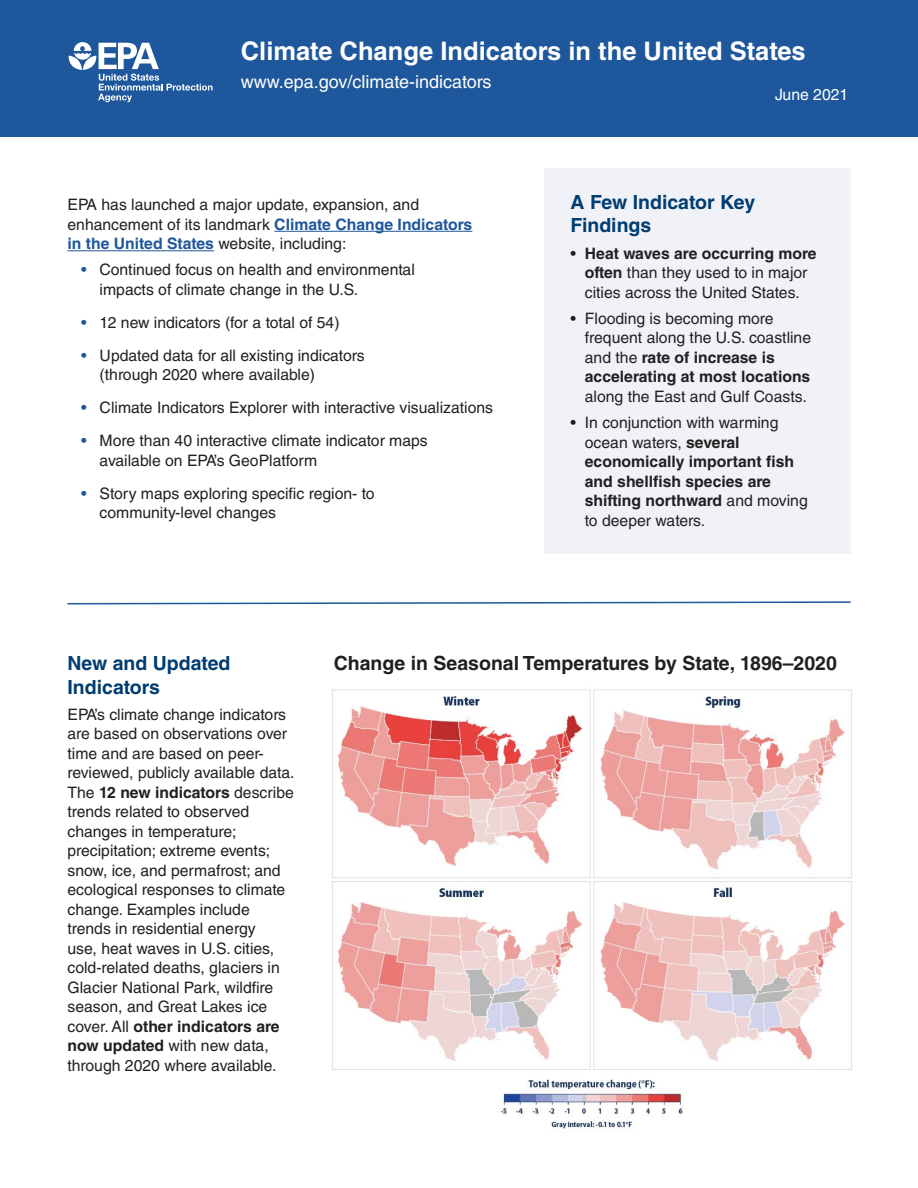
<style>
.page{position:relative;width:918px;height:1188px;background:#fff}
.page>*{position:absolute;margin:0;border:0;box-sizing:border-box;transform-origin:0 0}
.t1{font:700 25.5px "Helvetica LT Std";color:#fff}
.t2{font:700 19.5px/23.4px "Helvetica LT Std";color:#003d71}
.t3{font:700 19.5px "Helvetica LT Std";color:#231f20}
.t4{font:18px "Helvetica LT Std";color:#fff}
.body{font:15.75px/19.5px "Helvetica LT Std";color:#231f20}
.t5{font:700 15.75px/19.5px "Helvetica LT Std";color:#231f20}
.body-2{font:15.75px "Helvetica LT Std";color:#fff}
.s1{font-weight:700;color:#1e579b}
.s2{color:#1e579b}
.s3{font-weight:700}
.s4{font-weight:400}
</style>
<div class="page">
<div style="left:0;top:0;width:918px;height:136px;background:#1e579b"></div>
<hr style="left:274px;top:231px;width:198px;height:1px;background:#1e579b">
<hr style="left:68px;top:250px;width:146px;height:1px;background:#1e579b">
<div style="left:544px;top:168px;width:306px;height:385px;background:#f0f2f8"></div>
<img style="left:332px;top:689px;width:520px;height:440px">
<svg style="left:68px;top:42px;width:145px;height:60px"></svg>
<svg style="left:67px;top:601px;width:784px;height:4px"></svg>
<p class="t1" style="left:241px;top:35px;width:567px">Climate Change Indicators in the United States</p>
<p class="t4" style="left:241px;top:71px;width:252px">www.epa.gov/climate-indicators</p>
<p class="body-2" style="left:775px;top:86px;width:75px">June 2021</p>
<p class="body" style="left:68px;top:195px;width:406px">EPA has launched a major update, expansion, and enhancement of its landmark <span class="s1">Climate Change Indicators in the United States</span> website, including:</p>
<p class="body" style="left:100px;top:260px;width:317px;text-indent:-19px"><span class="s2">•</span> Continued focus on health and environmental impacts of climate change in the U.S.</p>
<p class="body" style="left:81px;top:313px;width:260px"><span class="s2">•</span> 12 new indicators (for a total of 54)</p>
<p class="body" style="left:100px;top:346px;width:266px;text-indent:-19px"><span class="s2">•</span> Updated data for all existing indicators (through 2020 where available)</p>
<p class="body" style="left:81px;top:398px;width:414px"><span class="s2">•</span> Climate Indicators Explorer with interactive visualizations</p>
<p class="body" style="left:100px;top:431px;width:330px;text-indent:-19px"><span class="s2">•</span> More than 40 interactive climate indicator maps available on EPA’s GeoPlatform</p>
<p class="body" style="left:100px;top:484px;width:277px;text-indent:-19px"><span class="s2">•</span> Story maps exploring specific region- to community-level changes</p>
<p class="t2" style="left:571px;top:190px;width:186px">A Few Indicator Key<br>Findings</p>
<p class="body" style="left:571px;top:243px;width:248px;text-align:center">• <span class="s3">Heat waves are occurring more often</span> than they used to in major cities across the United States.</p>
<p class="body" style="left:585px;top:309px;width:228px;text-indent:-14px">• Flooding is becoming more frequent along the U.S. coastline and the <span class="s3">rate of increase is accelerating at most locations </span>along the East and Gulf Coasts.</p>
<p class="t5" style="left:585px;top:413px;width:224px;text-indent:-14px"><span class="s4">• In conjunction with warming ocean waters,</span> several economically important fish and shellfish species are shifting northward <span class="s4">and moving to deeper waters.</span></p>
<p class="t2" style="left:68px;top:651px;width:165px">New and Updated<br>Indicators</p>
<p class="body" style="left:68px;top:704px;width:229px">EPA’s climate change indicators are based on observations over time and are based on peer&shy;reviewed, publicly available data.<br>The <span class="s3">12 new indicators</span> describe trends related to observed changes in temperature; precipitation; extreme events; snow, ice, and permafrost; and ecological responses to climate change. Examples include trends in residential energy<br>use, heat waves in U.S. cities, cold-related deaths, glaciers in<br>Glacier National Park, wildfire season, and Great Lakes ice cover. All <span class="s3">other indicators are now updated</span> with new data, through 2020 where available.</p>
<p class="t3" style="left:334px;top:651px;width:505px">Change in Seasonal Temperatures by State, 1896–2020</p>
</div>
